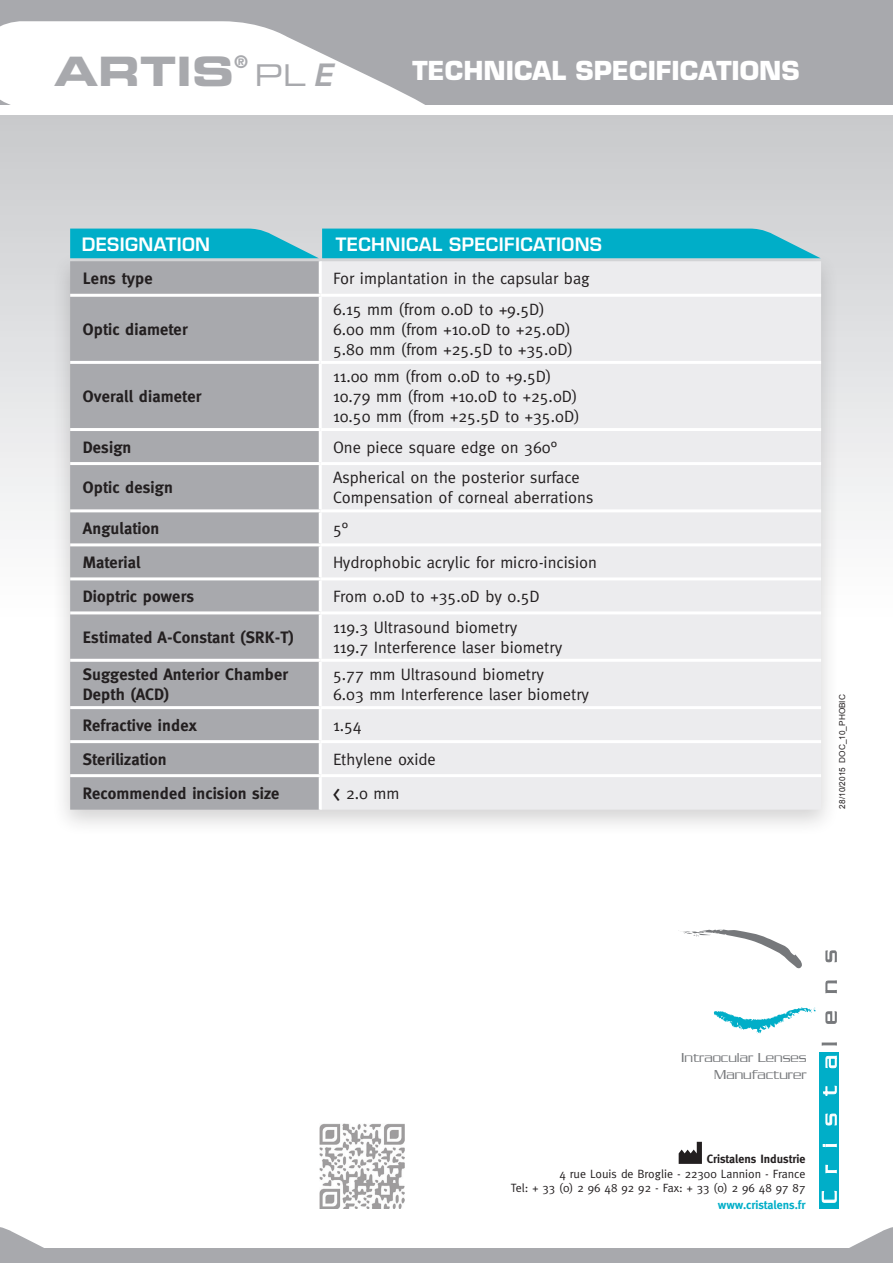
<style>
.page{position:relative;width:893px;height:1263px;background:#fff}
.page>*{position:absolute;margin:0;border:0;box-sizing:border-box;transform-origin:0 0}
.t1{font:40.5px "Eurostile Bold Extended Two";color:#a8a9ad}
.t2{font:30px "Eurostile Extended Two";color:#a8a9ad}
.t3{font:700 25.5px "Eurostile";color:#fff}
.t4{font:600 18px "Eurostile";letter-spacing:.02em;color:#fff}
.t5{font:17.55px "Eurostile Bold Extended Two";color:#a8a9ad}
.t6{font:16.5px "Meta";color:#231f20}
.t7{font:700 16.5px/19.8px "Meta";letter-spacing:.005em;color:#231f20}
.t8{font:300 13.95px/16.8px "Serpentine";color:#76787b;text-align:right}
.t9{font:12px "Meta";color:#231f20}
.t10{font:700 12px "Meta";color:#231f20}
.t11{font:700 12px "Meta";color:#00aec8}
.t12{font:8.25px "Arial";color:#231f20}
.s1{font-family:"Eurostile";font-weight:600;font-style:italic}
.s2{font-size:24px}
</style>
<div class="page">
<div style="left:0;top:94px;width:893px;height:744px;background:linear-gradient(to bottom,#cbcccf,#fff)"></div>
<div style="left:0;top:0;width:893px;height:104px;background:#a8a9ad"></div>
<svg style="left:0;top:21px;width:429px;height:84px"></svg>
<div style="left:0;top:105px;width:893px;height:10px;background:#fff"></div>
<svg style="left:0;top:1227px;width:44px;height:21px"></svg>
<div style="left:0;top:1248px;width:893px;height:15px;background:#a8a9ad"></div>
<div style="left:51px;top:251px;width:789px;height:586px;background:#231f20;opacity:.2"></div>
<div style="left:70px;top:261px;width:249px;height:549px;background:#a8a9ad"></div>
<div style="left:322px;top:261px;width:499px;height:549px;background:#ececee"></div>
<hr style="left:319px;top:261px;width:3px;height:33px;background:#fff">
<hr style="left:70px;top:294px;width:250px;height:3px;background:#fff">
<hr style="left:320px;top:294px;width:501px;height:3px;background:#fff">
<hr style="left:319px;top:297px;width:3px;height:64px;background:#fff">
<hr style="left:70px;top:361px;width:250px;height:3px;background:#fff">
<hr style="left:320px;top:361px;width:501px;height:3px;background:#fff">
<hr style="left:319px;top:364px;width:3px;height:64px;background:#fff">
<hr style="left:70px;top:428px;width:250px;height:3px;background:#fff">
<hr style="left:320px;top:428px;width:501px;height:3px;background:#fff">
<hr style="left:319px;top:431px;width:3px;height:31px;background:#fff">
<hr style="left:70px;top:462px;width:250px;height:3px;background:#fff">
<hr style="left:320px;top:462px;width:501px;height:3px;background:#fff">
<hr style="left:70px;top:509px;width:250px;height:3px;background:#fff">
<hr style="left:320px;top:509px;width:501px;height:3px;background:#fff">
<hr style="left:319px;top:465px;width:3px;height:44px;background:#fff">
<hr style="left:319px;top:512px;width:3px;height:31px;background:#fff">
<hr style="left:70px;top:543px;width:250px;height:3px;background:#fff">
<hr style="left:320px;top:543px;width:501px;height:3px;background:#fff">
<hr style="left:319px;top:546px;width:3px;height:31px;background:#fff">
<hr style="left:70px;top:577px;width:250px;height:3px;background:#fff">
<hr style="left:320px;top:577px;width:501px;height:3px;background:#fff">
<hr style="left:319px;top:580px;width:3px;height:31px;background:#fff">
<hr style="left:70px;top:611px;width:250px;height:3px;background:#fff">
<hr style="left:320px;top:611px;width:501px;height:3px;background:#fff">
<hr style="left:319px;top:614px;width:3px;height:45px;background:#fff">
<hr style="left:70px;top:659px;width:250px;height:3px;background:#fff">
<hr style="left:320px;top:659px;width:501px;height:3px;background:#fff">
<hr style="left:70px;top:706px;width:250px;height:3px;background:#fff">
<hr style="left:320px;top:706px;width:501px;height:3px;background:#fff">
<hr style="left:319px;top:662px;width:3px;height:44px;background:#fff">
<hr style="left:319px;top:709px;width:3px;height:31px;background:#fff">
<hr style="left:70px;top:740px;width:250px;height:3px;background:#fff">
<hr style="left:320px;top:740px;width:501px;height:3px;background:#fff">
<hr style="left:319px;top:743px;width:3px;height:31px;background:#fff">
<hr style="left:70px;top:774px;width:250px;height:3px;background:#fff">
<hr style="left:320px;top:774px;width:501px;height:3px;background:#fff">
<hr style="left:319px;top:777px;width:3px;height:33px;background:#fff">
<svg style="left:70px;top:229px;width:751px;height:29px;background:#11b1c9"></svg>
<svg style="left:849px;top:1227px;width:44px;height:21px"></svg>
<svg style="left:713px;top:1007px;width:103px;height:27px"></svg>
<svg style="left:678px;top:929px;width:124px;height:40px"></svg>
<div style="left:819px;top:1052px;width:20px;height:156px;background:#00aec8"></div>
<svg style="left:822px;top:1191px;width:15px;height:12px"></svg>
<svg style="left:825px;top:1165px;width:12px;height:8px"></svg>
<svg style="left:823px;top:1144px;width:14px;height:3px"></svg>
<svg style="left:825px;top:1113px;width:12px;height:12px"></svg>
<svg style="left:823px;top:1085px;width:14px;height:11px"></svg>
<svg style="left:825px;top:1055px;width:12px;height:13px"></svg>
<svg style="left:822px;top:1042px;width:15px;height:4px"></svg>
<svg style="left:825px;top:1011px;width:12px;height:13px"></svg>
<svg style="left:825px;top:980px;width:12px;height:13px"></svg>
<svg style="left:825px;top:950px;width:12px;height:12px"></svg>
<svg style="left:679px;top:1142px;width:23px;height:22px"></svg>
<img style="left:319px;top:1124px;width:85px;height:85px">
<p class="t1" style="left:54px;top:43px;width:182px">ARTIS</p>
<p class="t5" style="left:234px;top:50px;width:15px">®</p>
<p class="t2" style="left:255px;top:54px;width:79px">PL<span class="s1">E</span></p>
<p class="t3" style="left:412px;top:55px;width:389px">TECHNICAL SPECIFICATIONS</p>
<p class="t4" style="left:82px;top:233px;width:130px">DESIGNATION</p>
<p class="t4" style="left:336px;top:233px;width:268px">TECHNICAL SPECIFICATIONS</p>
<p class="t7" style="left:83px;top:269px;width:71px">Lens type</p>
<p class="t6" style="left:333px;top:269px;width:258px">For implantation in the capsular bag</p>
<p class="t7" style="left:83px;top:319px;width:106px">Optic diameter</p>
<p class="t6" style="left:333px;top:300px;width:213px">6.15 mm (from 0.0D to +9.5D)</p>
<p class="t6" style="left:333px;top:320px;width:239px">6.00 mm (from +10.0D to +25.0D)</p>
<p class="t6" style="left:333px;top:339px;width:241px">5.80 mm (from +25.5D to +35.0D)</p>
<p class="t7" style="left:83px;top:386px;width:120px">Overall diameter</p>
<p class="t6" style="left:333px;top:367px;width:220px">11.00 mm (from 0.0D to +9.5D)</p>
<p class="t6" style="left:333px;top:387px;width:246px">10.79 mm (from +10.0D to +25.0D)</p>
<p class="t6" style="left:333px;top:407px;width:248px">10.50 mm (from +25.5D to +35.0D)</p>
<p class="t7" style="left:83px;top:437px;width:50px">Design</p>
<p class="t6" style="left:333px;top:437px;width:226px">One piece square edge on 360°</p>
<p class="t7" style="left:83px;top:477px;width:91px">Optic design</p>
<p class="t6" style="left:333px;top:468px;width:248px">Aspherical on the posterior surface</p>
<p class="t6" style="left:333px;top:488px;width:262px">Compensation of corneal aberrations</p>
<p class="t7" style="left:83px;top:518px;width:78px">Angulation</p>
<p class="t6" style="left:333px;top:519px;width:17px">5°</p>
<p class="t7" style="left:83px;top:552px;width:59px">Material</p>
<p class="t6" style="left:333px;top:553px;width:266px">Hydrophobic acrylic for micro-incision</p>
<p class="t7" style="left:83px;top:586px;width:113px">Dioptric powers</p>
<p class="t6" style="left:333px;top:587px;width:208px">From 0.0D to +35.0D by 0.5D</p>
<p class="t7" style="left:83px;top:627px;width:213px">Estimated A-Constant (SRK-T)</p>
<p class="t6" style="left:333px;top:617px;width:186px">119.3 Ultrasound biometry</p>
<p class="t6" style="left:333px;top:637px;width:231px">119.7 Interference laser biometry</p>
<p class="t7" style="left:83px;top:664px;width:207px">Suggested Anterior Chamber<br>Depth (ACD)</p>
<p class="t6" style="left:333px;top:665px;width:213px">5.77 mm Ultrasound biometry</p>
<p class="t6" style="left:333px;top:685px;width:258px">6.03 mm Interference laser biometry</p>
<p class="t7" style="left:83px;top:715px;width:115px">Refractive index</p>
<p class="t6" style="left:333px;top:715px;width:30px">1.54</p>
<p class="t7" style="left:83px;top:749px;width:85px">Sterilization</p>
<p class="t6" style="left:333px;top:749px;width:104px">Ethylene oxide</p>
<p class="t7" style="left:83px;top:783px;width:198px">Recommended incision size</p>
<p class="t6" style="left:333px;top:783px;width:68px"><span class="s2">&lt;</span> 2.0 mm</p>
<p class="t12" style="left:837px;top:808px;width:116px;rotate:-90deg">28/10/2015 DOC_10_PHOBIC</p>
<p class="t8" style="left:681px;top:1049px;width:127px">Intraocular Lenses<br>Manufacturer</p>
<p class="t10" style="left:707px;top:1152px;width:100px">Cristalens Industrie</p>
<p class="t9" style="left:559px;top:1166px;width:248px">4 rue Louis de Broglie - 22300 Lannion - France</p>
<p class="t9" style="left:511px;top:1181px;width:296px">Tel: + 33 (0) 2 96 48 92 92 - Fax: + 33 (0) 2 96 48 97 87</p>
<p class="t11" style="left:718px;top:1197px;width:89px">www.cristalens.fr</p>
</div>
